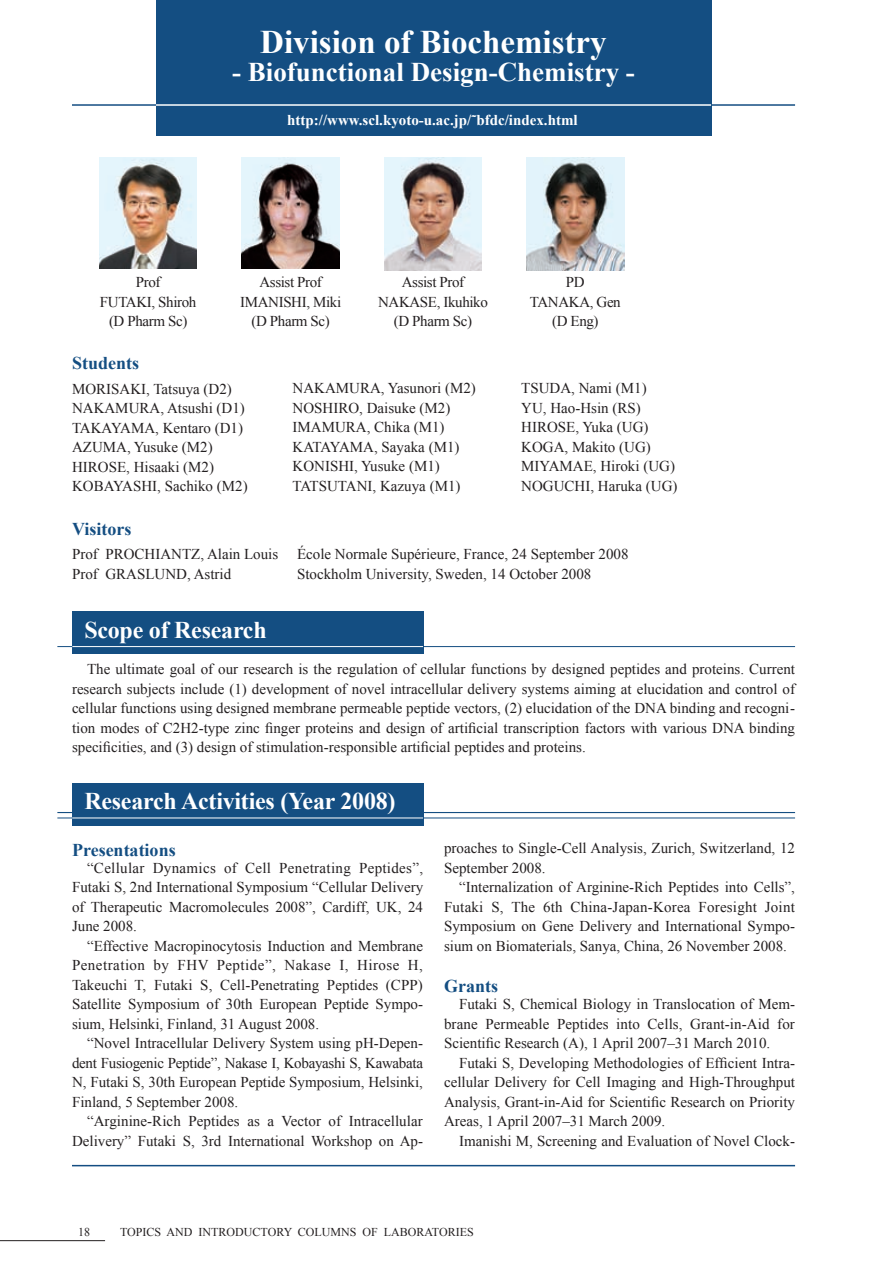
<style>
.page{position:relative;width:893px;height:1263px;background:#fff}
.page>*{position:absolute;margin:0;border:0;box-sizing:border-box;transform-origin:0 0}
.t1{font:700 33px "Times New Roman";color:#fff}
.t2{font:700 27px "Times New Roman";color:#fff}
.t3{font:700 24px "Times New Roman";letter-spacing:-.01em;color:#fff}
.t4{font:700 18px "Times New Roman";color:#144e82}
.t5{font:15px/19.5px "Times New Roman";color:#231f20;text-align:justify}
.t6{font:15px/19.5px "Times New Roman";letter-spacing:-.025em;color:#231f20;text-align:center}
.t7{font:700 15px "Times New Roman";color:#fff}
.t8{font:12px "Times New Roman";color:#231f20}
</style>
<div class="page">
<hr style="left:72px;top:1165px;width:723px;height:1px;background:#144e82">
<hr style="left:72px;top:104px;width:723px;height:2px;background:#144e82">
<div style="left:156px;top:0;width:555px;height:136px;background:#144e82"></div>
<hr style="left:156px;top:104px;width:555px;height:2px;background:#fff">
<hr style="left:0;top:1240px;width:105px;height:1px;background:#231f20">
<hr style="left:892px;top:0;width:1px;height:136px;background:#144e82">
<hr style="left:423px;top:818px;width:372px;height:1px;background:#144e82">
<hr style="left:423px;top:812px;width:372px;height:1px;background:#144e82">
<div style="left:72px;top:783px;width:351px;height:43px;background:#144e82"></div>
<hr style="left:72px;top:818px;width:351px;height:1px;background:#fff">
<svg style="left:57px;top:812px;width:15px;height:7px"></svg>
<img style="left:99px;top:158px;width:98px;height:110px">
<img style="left:242px;top:158px;width:97px;height:110px">
<img style="left:384px;top:158px;width:98px;height:112px">
<img style="left:527px;top:158px;width:97px;height:112px">
<div style="left:72px;top:612px;width:351px;height:42px;background:#144e82"></div>
<hr style="left:72px;top:646px;width:351px;height:1px;background:#fff">
<hr style="left:423px;top:646px;width:372px;height:1px;background:#144e82">
<svg style="left:57px;top:646px;width:15px;height:1px"></svg>
<h1 class="t1" style="left:260px;top:19px;width:348px">Division of Biochemistry</h1>
<h2 class="t2" style="left:232px;top:53px;width:404px">- Biofunctional Design-Chemistry -</h2>
<p class="t7" style="left:287px;top:110px;width:292px">http://www.scl.kyoto-u.ac.jp/˜bfdc/index.html</p>
<p class="t6" style="left:100px;top:272px;width:98px">Prof<br>FUTAKI, Shiroh (D Pharm Sc)</p>
<p class="t6" style="left:240px;top:272px;width:102px">Assist Prof<br>IMANISHI, Miki (D Pharm Sc)</p>
<p class="t6" style="left:378px;top:272px;width:111px">Assist Prof<br>NAKASE, Ikuhiko (D Pharm Sc)</p>
<p class="t6" style="left:530px;top:272px;width:92px">PD<br>TANAKA, Gen (D Eng)</p>
<p class="t4" style="left:72px;top:351px;width:69px">Students</p>
<p class="t5" style="left:72px;top:379px;width:177px;text-align:left">MORISAKI, Tatsuya (D2)<br>NAKAMURA, Atsushi (D1)<br>TAKAYAMA, Kentaro (D1)<br>AZUMA, Yusuke (M2)<br>HIROSE, Hisaaki (M2)<br>KOBAYASHI, Sachiko (M2)</p>
<p class="t5" style="left:292px;top:378px;width:185px;text-align:left">NAKAMURA, Yasunori (M2)<br>NOSHIRO, Daisuke (M2)<br>IMAMURA, Chika (M1)<br>KATAYAMA, Sayaka (M1)<br>KONISHI, Yusuke (M1)<br>TATSUTANI, Kazuya (M1)</p>
<p class="t5" style="left:521px;top:378px;width:158px;text-align:left">TSUDA, Nami (M1)<br>YU, Hao-Hsin (RS)<br>HIROSE, Yuka (UG)<br>KOGA, Makito (UG)<br>MIYAMAE, Hiroki (UG)<br>NOGUCHI, Haruka (UG)</p>
<p class="t4" style="left:72px;top:516px;width:61px">Visitors</p>
<p class="t5" style="left:72px;top:544px;width:208px">Prof PROCHIANTZ, Alain Louis</p>
<p class="t5" style="left:297px;top:544px;width:333px">École Normale Supérieure, France, 24 September 2008</p>
<p class="t5" style="left:72px;top:564px;width:161px">Prof GRASLUND, Astrid</p>
<p class="t5" style="left:297px;top:564px;width:296px">Stockholm University, Sweden, 14 October 2008</p>
<h3 class="t3" style="left:84px;top:613px;width:184px">Scope of Research</h3>
<p class="t5" style="left:72px;top:659px;width:725px;text-indent:15px">The ultimate goal of our research is the regulation of cellular functions by designed peptides and proteins. Current research subjects include (1) development of novel intracellular delivery systems aiming at elucidation and control of cellular functions using designed membrane permeable peptide vectors, (2) elucidation of the DNA binding and recogni&shy;tion modes of C2H2-type zinc finger proteins and design of artificial transcription factors with various DNA binding specificities, and (3) design of stimulation-responsible artificial peptides and proteins.</p>
<h3 class="t3" style="left:84px;top:784px;width:313px">Research Activities (Year 2008)</h3>
<p class="t4" style="left:72px;top:837px;width:105px">Presentations</p>
<p class="t5" style="left:72px;top:857px;width:353px;text-indent:15px">“Cellular Dynamics of Cell Penetrating Peptides”, Futaki S, 2nd International Symposium “Cellular Delivery of Therapeutic Macromolecules 2008”, Cardiff, UK, 24<br>June 2008.</p>
<p class="t5" style="left:72px;top:935px;width:353px;text-indent:15px">“Effective Macropinocytosis Induction and Membrane Penetration by FHV Peptide”, Nakase I, Hirose H, Takeuchi T, Futaki S, Cell-Penetrating Peptides (CPP)<br>Satellite Symposium of 30th European Peptide Sympo&shy;sium, Helsinki, Finland, 31 August 2008.</p>
<p class="t5" style="left:72px;top:1033px;width:352px;text-indent:15px">“Novel Intracellular Delivery System using pH-Depen&shy;dent Fusiogenic Peptide”, Nakase I, Kobayashi S, Kawabata N, Futaki S, 30th European Peptide Symposium, Helsinki, Finland, 5 September 2008.</p>
<p class="t5" style="left:72px;top:1111px;width:352px;text-align:right">“Arginine-Rich Peptides as a Vector of Intracellular<br>Delivery” Futaki S, 3rd International Workshop on Ap-</p>
<p class="t5" style="left:444px;top:838px;width:353px">proaches to Single-Cell Analysis, Zurich, Switzerland, 12<br>September 2008.</p>
<p class="t5" style="left:444px;top:877px;width:352px;text-indent:15px">“Internalization of Arginine-Rich Peptides into Cells”, Futaki S, The 6th China-Japan-Korea Foresight Joint Symposium on Gene Delivery and International Sympo&shy;sium on Biomaterials, Sanya, China, 26 November 2008.</p>
<p class="t4" style="left:444px;top:974px;width:55px">Grants</p>
<p class="t5" style="left:444px;top:994px;width:352px;text-indent:15px">Futaki S, Chemical Biology in Translocation of Mem&shy;brane Permeable Peptides into Cells, Grant-in-Aid for Scientific Research (A), 1 April 2007–31 March 2010.</p>
<p class="t5" style="left:444px;top:1052px;width:353px;text-indent:15px">Futaki S, Developing Methodologies of Efficient Intra&shy;cellular Delivery for Cell Imaging and High-Throughput Analysis, Grant-in-Aid for Scientific Research on Priority Areas, 1 April 2007–31 March 2009.</p>
<p class="t5" style="left:459px;top:1130px;width:338px">Imanishi M, Screening and Evaluation of Novel Clock-</p>
<p class="t8" style="left:78px;top:1223px;width:13px">18</p>
<p class="t8" style="left:120px;top:1223px;width:355px">TOPICS AND INTRODUCTORY COLUMNS OF LABORATORIES</p>
</div>
